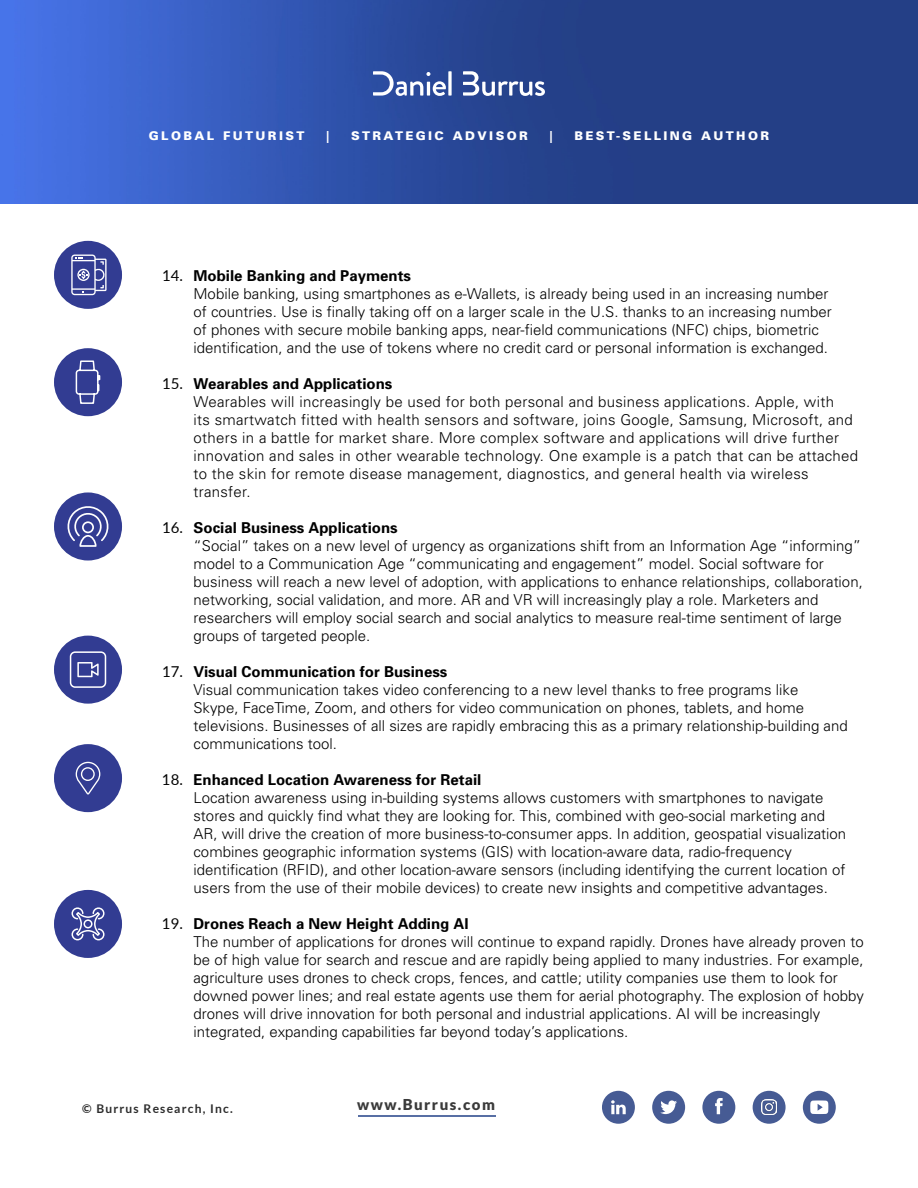
<style>
.page{position:relative;width:918px;height:1188px;background:#fff}
.page>*{position:absolute;margin:0;border:0;box-sizing:border-box;transform-origin:0 0}
.t1{font:300 15px/18px "Univers";color:#000}
.t2{font:300 15px/18px "Univers";letter-spacing:.02em;color:#000}
.t3{font:900 15px "Lato";letter-spacing:.1em;color:#3a3a3a}
.t4{font:900 12px "Univers";letter-spacing:.2em;color:#fff}
.t5{font:700 12px "Lato";letter-spacing:.1em;color:#2c2c2c}
.s1{font-family:"Lato";font-weight:400}
.s2{font-weight:700}
</style>
<div class="page">
<img style="left:0;top:0;width:918px;height:203px">
<div style="left:803px;top:1091px;width:33px;height:33px;background:#465b94;border-radius:50%"></div>
<div style="left:702px;top:1091px;width:33px;height:33px;background:#465b94;border-radius:50%"></div>
<hr style="left:358px;top:1115px;width:137px;height:2px;background:#586fa4">
<div style="left:602px;top:1091px;width:33px;height:33px;background:#465b94;border-radius:50%"></div>
<div style="left:652px;top:1091px;width:33px;height:33px;background:#465b94;border-radius:50%"></div>
<svg style="left:611px;top:1100px;width:15px;height:14px"></svg>
<svg style="left:660px;top:1100px;width:17px;height:14px"></svg>
<svg style="left:715px;top:1098px;width:8px;height:16px"></svg>
<svg style="left:810px;top:1100px;width:18px;height:14px"></svg>
<div style="left:753px;top:1091px;width:33px;height:33px;background:#465b94;border-radius:50%"></div>
<img style="left:762px;top:1100px;width:15px;height:15px">
<svg style="left:448px;top:71px;width:4px;height:25px"></svg>
<svg style="left:463px;top:71px;width:82px;height:25px"></svg>
<svg style="left:373px;top:71px;width:73px;height:25px"></svg>
<div style="left:54px;top:241px;width:68px;height:68px;background:#323c92;border-radius:50%"></div>
<div style="left:54px;top:348px;width:68px;height:68px;background:#323c92;border-radius:50%"></div>
<div style="left:54px;top:492px;width:68px;height:69px;background:#323c92;border-radius:50%"></div>
<div style="left:54px;top:636px;width:68px;height:68px;background:#323c92;border-radius:50%"></div>
<div style="left:54px;top:744px;width:68px;height:68px;background:#323c92;border-radius:50%"></div>
<div style="left:54px;top:890px;width:68px;height:68px;background:#323c92;border-radius:50%"></div>
<svg style="left:71px;top:907px;width:34px;height:34px"></svg>
<svg style="left:76px;top:762px;width:24px;height:33px"></svg>
<svg style="left:75px;top:360px;width:26px;height:44px"></svg>
<svg style="left:70px;top:651px;width:36px;height:37px"></svg>
<svg style="left:67px;top:506px;width:42px;height:41px"></svg>
<svg style="left:71px;top:255px;width:36px;height:40px"></svg>
<p class="t4" style="left:149px;top:129px;width:157px">GLOBAL FUTURIST</p>
<p class="t4" style="left:326px;top:129px;width:5px">|</p>
<p class="t4" style="left:351px;top:129px;width:178px">STRATEGIC ADVISOR</p>
<p class="t4" style="left:549px;top:129px;width:5px">|</p>
<p class="t4" style="left:574px;top:129px;width:196px">BEST-SELLING AUTHOR</p>
<p class="t1" style="left:194px;top:267px;width:640px;text-indent:-32px"><span class="s1">14.</span> <span class="s2">Mobile Banking and Payments<br></span>Mobile banking, using smartphones as e-Wallets, is already being used in an increasing number of countries. Use is finally taking off on a larger scale in the U.S. thanks to an increasing number of phones with secure mobile banking apps, near-field communications (NFC) chips, biometric identification, and the use of tokens where no credit card or personal information is exchanged.</p>
<p class="t2" style="left:194px;top:375px;width:666px;text-indent:-32px"><span class="s1">15.</span> <span class="s2">Wearables and Applications<br></span>Wearables will increasingly be used for both personal and business applications. Apple, with<br>its smartwatch fitted with health sensors and software, joins Google, Samsung, Microsoft, and others in a battle for market share. More complex software and applications will drive further innovation and sales in other wearable technology. One example is a patch that can be attached to the skin for remote disease management, diagnostics, and general health via wireless transfer.</p>
<p class="t1" style="left:194px;top:519px;width:671px;text-indent:-32px"><span class="s1">16.</span> <span class="s2">Social Business Applications<br></span>“Social” takes on a new level of urgency as organizations shift from an Information Age “informing” model to a Communication Age “communicating and engagement” model. Social software for business will reach a new level of adoption, with applications to enhance relationships, collaboration, networking, social validation, and more. AR and VR will increasingly play a role. Marketers and researchers will employ social search and social analytics to measure real-time sentiment of large groups of targeted people.</p>
<p class="t1" style="left:194px;top:663px;width:656px;text-indent:-32px"><span class="s1">17.</span> <span class="s2">Visual Communication for Business<br></span>Visual communication takes video conferencing to a new level thanks to free programs like<br>Skype, FaceTime, Zoom, and others for video communication on phones, tablets, and home televisions. Businesses of all sizes are rapidly embracing this as a primary relationship-building and communications tool.</p>
<p class="t1" style="left:193px;top:771px;width:654px;text-indent:-31px"><span class="s1">18.</span> <span class="s2">Enhanced Location Awareness for Retail<br></span>Location awareness using in-building systems allows customers with smartphones to navigate stores and quickly find what they are looking for. This, combined with geo-social marketing and AR, will drive the creation of more business-to-consumer apps. In addition, geospatial visualization combines geographic information systems (GIS) with location-aware data, radio-frequency identification (RFID), and other location-aware sensors (including identifying the current location of users from the use of their mobile devices) to create new insights and competitive advantages.</p>
<p class="t1" style="left:193px;top:915px;width:672px;text-indent:-31px"><span class="s1">19.</span> <span class="s2">Drones Reach a New Height Adding AI<br></span>The number of applications for drones will continue to expand rapidly. Drones have already proven to be of high value for search and rescue and are rapidly being applied to many industries. For example, agriculture uses drones to check crops, fences, and cattle; utility companies use them to look for downed power lines; and real estate agents use them for aerial photography. The explosion of hobby drones will drive innovation for both personal and industrial applications. AI will be increasingly integrated, expanding capabilities far beyond today’s applications.</p>
<p class="t5" style="left:82px;top:1102px;width:152px">© Burrus Research, Inc.</p>
<p class="t3" style="left:357px;top:1095px;width:139px">www.Burrus.com</p>
</div>
